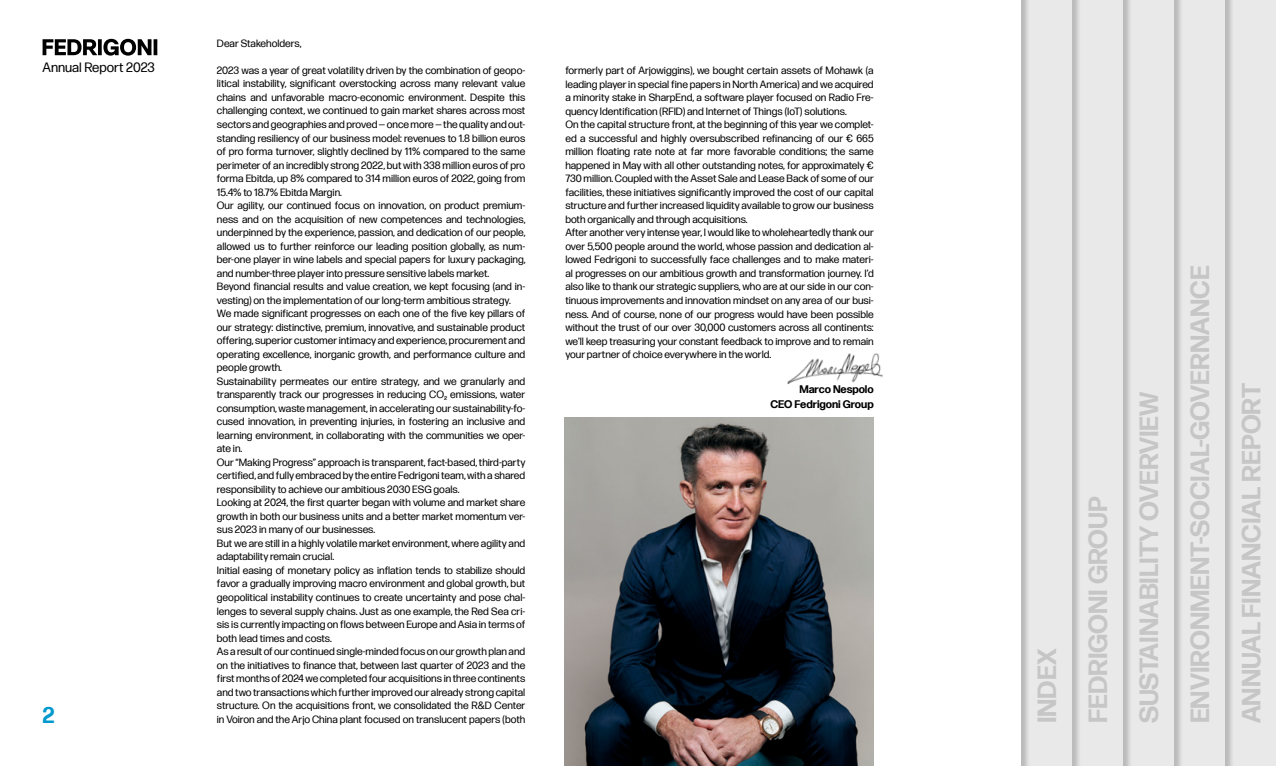
<style>
.page{position:relative;width:1276px;height:766px;background:#fff}
.page>*{position:absolute;margin:0;border:0;box-sizing:border-box;transform-origin:0 0}
.t1{font:700 26.25px/51px "Forma DJR Text Fedrigoni";color:#c6c6c6}
.t2{font:700 22.5px "Forma DJR Text Fedrigoni";color:#0099ce}
.t3{font:13.5px "Forma DJR Text Fedrigoni";color:#000}
.t4{font:700 10.95px/15.4px "Forma DJR Text Fedrigoni";letter-spacing:-.01em;color:#000;text-align:right}
.t5{font:10.5px/13.5px "Forma DJR Text Fedrigoni";color:#000}
</style>
<div class="page">
<div style="left:1225px;top:0;width:51px;height:765px;background:#e9e9e9"></div>
<div style="left:1175px;top:0;width:59px;height:765px;background:#000;opacity:.2"></div>
<div style="left:1174px;top:0;width:51px;height:765px;background:#e9e9e9"></div>
<div style="left:1124px;top:0;width:59px;height:765px;background:#000;opacity:.2"></div>
<div style="left:1123px;top:0;width:51px;height:765px;background:#e9e9e9"></div>
<div style="left:1073px;top:0;width:59px;height:765px;background:#000;opacity:.2"></div>
<div style="left:1071px;top:0;width:52px;height:765px;background:#e9e9e9"></div>
<div style="left:1022px;top:0;width:59px;height:765px;background:#000;opacity:.2"></div>
<div style="left:1020px;top:0;width:51px;height:765px;background:#e9e9e9"></div>
<img style="left:565px;top:417px;width:308px;height:348px">
<img style="left:787px;top:353px;width:96px;height:31px">
<svg style="left:43px;top:39px;width:114px;height:17px"></svg>
<p class="t3" style="left:43px;top:59px;width:114px">Annual Report 2023</p>
<h2 class="t2" style="left:43px;top:700px;width:14px">2</h2>
<p class="t5" style="left:217px;top:36px;width:86px">Dear Stakeholders,</p>
<p class="t5" style="left:217px;top:63px;width:310px">2023 was a year of great volatility driven by the combination of geopo&shy;litical instability, significant overstocking across many relevant value chains and unfavorable macro-economic environment. Despite this challenging context, we continued to gain market shares across most sectors and geographies and proved — once more — the quality and out&shy;standing resiliency of our business model: revenues to 1.8 billion euros of pro forma turnover, slightly declined by 11% compared to the same perimeter of an incredibly strong 2022, but with 338 million euros of pro forma Ebitda, up 8% compared to 314 million euros of 2022, going from 15.4% to 18.7% Ebitda Margin.<br>Our agility, our continued focus on innovation, on product premium&shy;ness and on the acquisition of new competences and technologies, underpinned by the experience, passion, and dedication of our people, allowed us to further reinforce our leading position globally, as num&shy;ber-one player in wine labels and special papers for luxury packaging, and number-three player into pressure sensitive labels market.<br>Beyond financial results and value creation, we kept focusing (and in&shy;vesting) on the implementation of our long-term ambitious strategy.<br>We made significant progresses on each one of the five key pillars of our strategy: distinctive, premium, innovative, and sustainable product offering, superior customer intimacy and experience, procurement and operating excellence, inorganic growth, and performance culture and people growth.<br>Sustainability permeates our entire strategy, and we granularly and transparently track our progresses in reducing CO₂ emissions, water consumption, waste management, in accelerating our sustainability-fo&shy;cused innovation, in preventing injuries, in fostering an inclusive and learning environment, in collaborating with the communities we oper&shy;ate in.<br>Our “Making Progress” approach is transparent, fact-based, third-party certified, and fully embraced by the entire Fedrigoni team, with a shared responsibility to achieve our ambitious 2030 ESG goals.<br>Looking at 2024, the first quarter began with volume and market share growth in both our business units and a better market momentum ver&shy;sus 2023 in many of our businesses.<br>But we are still in a highly volatile market environment, where agility and adaptability remain crucial.<br>Initial easing of monetary policy as inflation tends to stabilize should favor a gradually improving macro environment and global growth, but geopolitical instability continues to create uncertainty and pose chal&shy;lenges to several supply chains. Just as one example, the Red Sea cri&shy;sis is currently impacting on flows between Europe and Asia in terms of both lead times and costs.<br>As a result of our continued single-minded focus on our growth plan and on the initiatives to finance that, between last quarter of 2023 and the first months of 2024 we completed four acquisitions in three continents and two transactions which further improved our already strong capital structure. On the acquisitions front, we consolidated the R&amp;D Center in Voiron and the Arjo China plant focused on translucent papers (both</p>
<p class="t5" style="left:565px;top:64px;width:310px">formerly part of Arjowiggins), we bought certain assets of Mohawk (a leading player in special fine papers in North America) and we acquired a minority stake in SharpEnd, a software player focused on Radio Fre&shy;quency Identification (RFID) and Internet of Things (IoT) solutions.<br>On the capital structure front, at the beginning of this year we complet&shy;ed a successful and highly oversubscribed refinancing of our € 665 million floating rate note at far more favorable conditions; the same happened in May with all other outstanding notes, for approximately € 730 million. Coupled with the Asset Sale and Lease Back of some of our facilities, these initiatives significantly improved the cost of our capital structure and further increased liquidity available to grow our business both organically and through acquisitions.<br>After another very intense year, I would like to wholeheartedly thank our over 5,500 people around the world, whose passion and dedication al&shy;lowed Fedrigoni to successfully face challenges and to make materi&shy;al progresses on our ambitious growth and transformation journey. I’d also like to thank our strategic suppliers, who are at our side in our con&shy;tinuous improvements and innovation mindset on any area of our busi&shy;ness. And of course, none of our progress would have been possible without the trust of our over 30,000 customers across all continents: we’ll keep treasuring your constant feedback to improve and to remain your partner of choice everywhere in the world.</p>
<p class="t4" style="left:770px;top:381px;width:105px">Marco Nespolo<br>CEO Fedrigoni Group</p>
<h1 class="t1" style="left:1021px;top:723px;width:459px;rotate:-90deg">INDEX<br>FEDRIGONI GROUP<br>SUSTAINABILITY OVERVIEW<br>ENVIRONMENT-SOCIAL-GOVERNANCE<br>ANNUAL FINANCIAL REPORT</h1>
</div>
